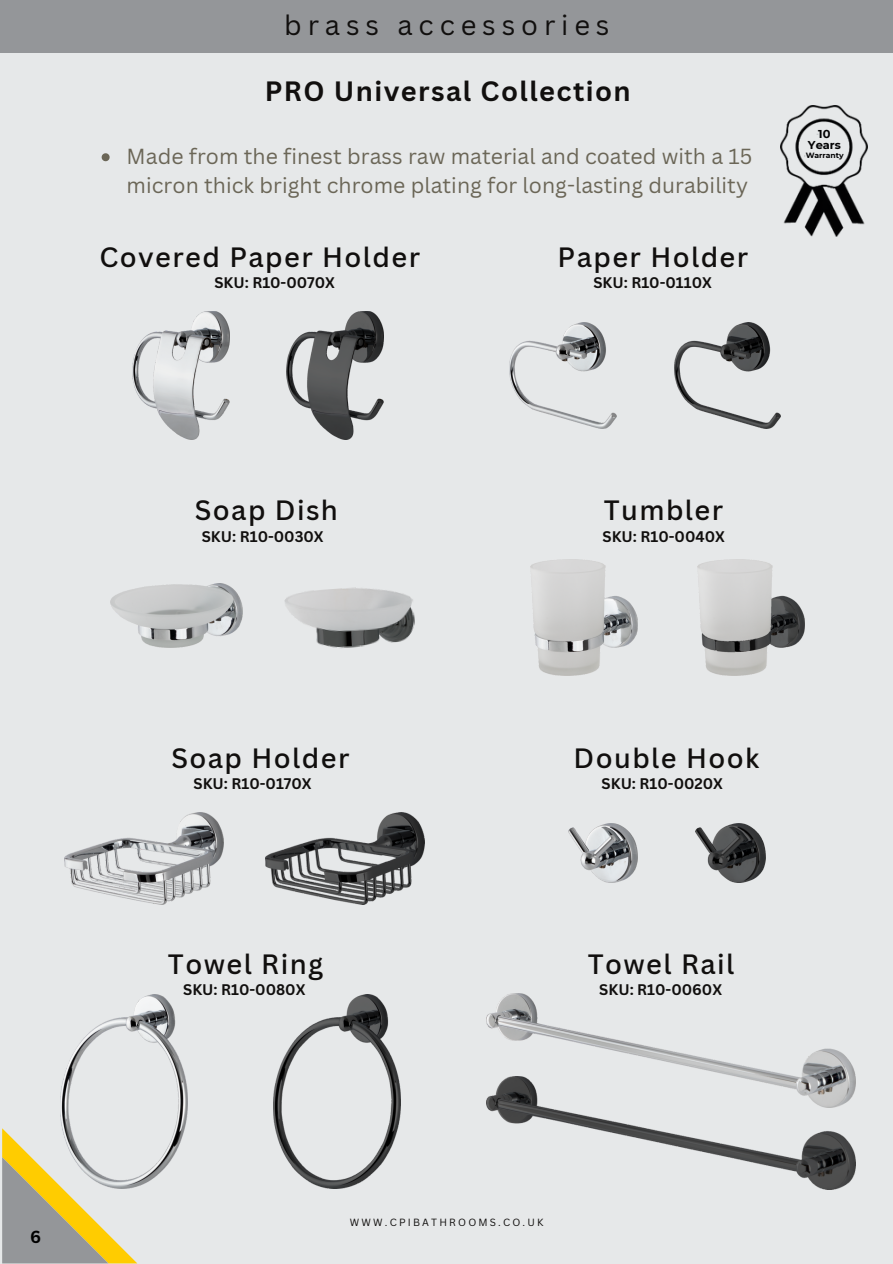
<style>
.page{position:relative;width:893px;height:1264px;background:#fff}
.page>*{position:absolute;margin:0;border:0;box-sizing:border-box;transform-origin:0 0}
.t1{font:27.3px "Canva Sans";letter-spacing:.215em;color:#110f0e}
.t2{font:500 27.15px "Canva Sans";letter-spacing:.05em;color:#110f0e}
.t3{font:700 27.15px "Canva Sans";letter-spacing:.05em;color:#110f0e}
.t4{font:21.15px "Canva Sans";color:#6b6657}
.t5{font:700 16.95px "Canva Sans";color:#000}
.t6{font:700 15px "Canva Sans";color:#110f0e}
.t7{font:700 11.4px/11.2px "Montserrat";color:#020203;text-align:center}
.t8{font:10.2px "Canva Sans";letter-spacing:.215em;color:#110f0e}
.t9{font:700 7.65px "Montserrat";color:#020203}
</style>
<div class="page">
<div style="left:0;top:0;width:892px;height:1263px;background:#e6e8e9"></div>
<img style="left:132px;top:312px;width:97px;height:128px">
<img style="left:287px;top:312px;width:96px;height:128px">
<img style="left:510px;top:323px;width:107px;height:105px">
<img style="left:674px;top:323px;width:106px;height:105px">
<img style="left:111px;top:583px;width:131px;height:64px">
<img style="left:284px;top:587px;width:131px;height:61px">
<img style="left:530px;top:559px;width:107px;height:116px">
<img style="left:697px;top:559px;width:107px;height:116px">
<img style="left:64px;top:813px;width:159px;height:91px">
<img style="left:266px;top:813px;width:158px;height:91px">
<img style="left:568px;top:824px;width:70px;height:58px">
<img style="left:695px;top:824px;width:70px;height:58px">
<img style="left:61px;top:994px;width:127px;height:193px">
<img style="left:273px;top:994px;width:127px;height:194px">
<img style="left:486px;top:993px;width:369px;height:83px">
<img style="left:486px;top:1076px;width:369px;height:113px">
<div style="left:0;top:0;width:892px;height:53px;background:#949699"></div>
<img style="left:780px;top:105px;width:87px;height:132px">
<svg style="left:102px;top:153px;width:8px;height:8px"></svg>
<svg style="left:2px;top:1128px;width:135px;height:135px"></svg>
<p class="t1" style="left:284px;top:6px;width:327px">brass accessories</p>
<p class="t3" style="left:265px;top:72px;width:367px">PRO Universal Collection</p>
<p class="t7" style="left:807px;top:128px;width:35px">10<br>Years</p>
<p class="t4" style="left:127px;top:142px;width:627px">Made from the finest brass raw material and coated with a 15</p>
<p class="t9" style="left:805px;top:150px;width:40px">Warranty</p>
<p class="t4" style="left:127px;top:170px;width:623px">micron thick bright chrome plating for long-lasting durability</p>
<p class="t2" style="left:99px;top:238px;width:322px">Covered Paper Holder</p>
<p class="t6" style="left:214px;top:272px;width:122px">SKU: R10-0070X</p>
<p class="t2" style="left:195px;top:491px;width:145px">Soap Dish</p>
<p class="t6" style="left:202px;top:525px;width:123px">SKU: R10-0030X</p>
<p class="t2" style="left:171px;top:738px;width:179px">Soap Holder</p>
<p class="t6" style="left:193px;top:772px;width:119px">SKU: R10-0170X</p>
<p class="t2" style="left:168px;top:945px;width:157px">Towel Ring</p>
<p class="t6" style="left:183px;top:979px;width:124px">SKU: R10-0080X</p>
<p class="t2" style="left:557px;top:238px;width:192px">Paper Holder</p>
<p class="t6" style="left:593px;top:272px;width:120px">SKU: R10-0110X</p>
<p class="t2" style="left:603px;top:491px;width:121px">Tumbler</p>
<p class="t6" style="left:602px;top:525px;width:124px">SKU: R10-0040X</p>
<p class="t2" style="left:573px;top:738px;width:187px">Double Hook</p>
<p class="t6" style="left:601px;top:772px;width:123px">SKU: R10-0020X</p>
<p class="t2" style="left:587px;top:945px;width:148px">Towel Rail</p>
<p class="t6" style="left:599px;top:979px;width:124px">SKU: R10-0060X</p>
<p class="t5" style="left:30px;top:1225px;width:12px">6</p>
<p class="t8" style="left:350px;top:1214px;width:195px">WWW.CPIBATHROOMS.CO.UK</p>
</div>
